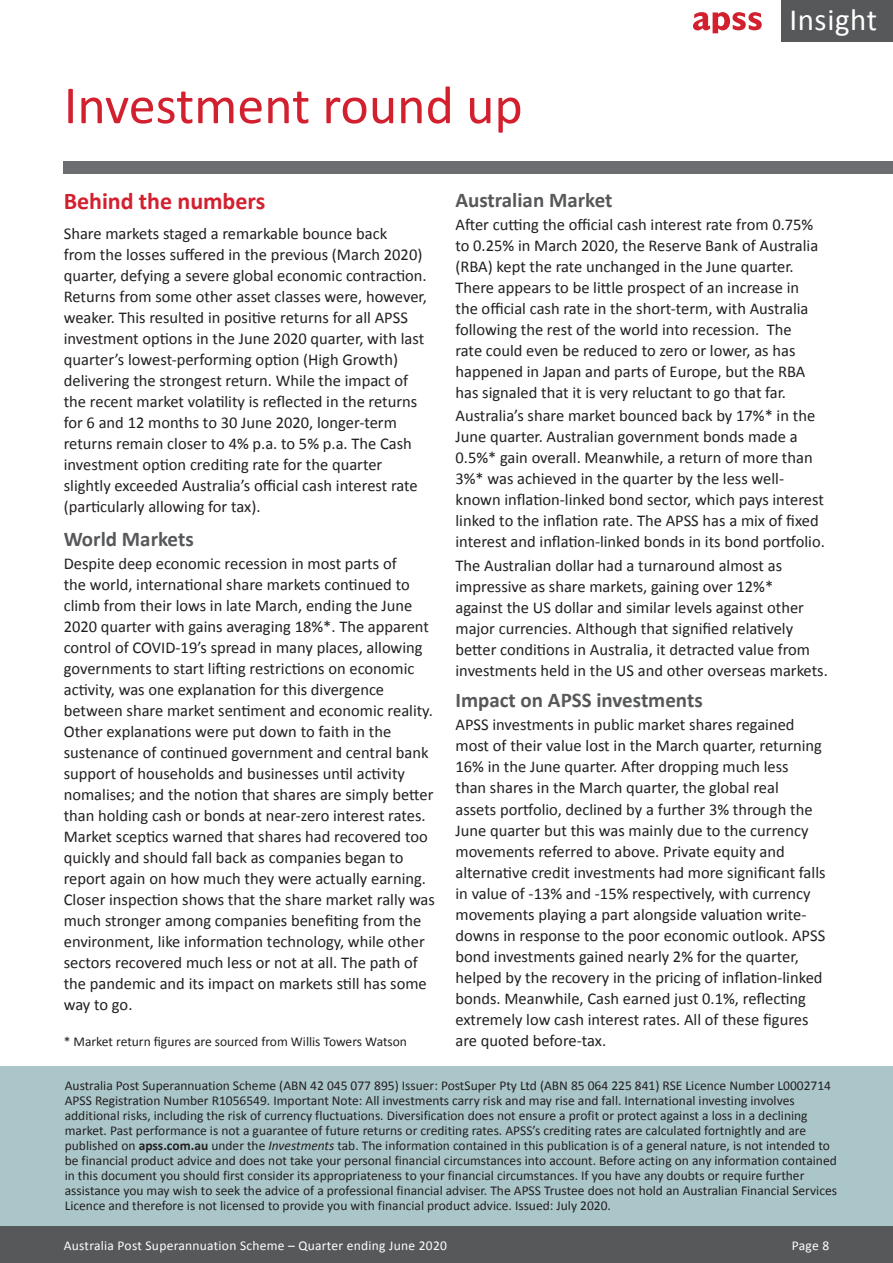
<style>
.page{position:relative;width:893px;height:1263px;background:#fff}
.page>*{position:absolute;margin:0;border:0;box-sizing:border-box;transform-origin:0 0}
.t1{font:54px "Calibri";color:#d2202f}
.t2{font:30.9px "Calibri";letter-spacing:.02em;color:#fff}
.t3{font:700 24px "Calibri";color:#d2202f}
.t4{font:700 21px "Calibri";color:#57585a}
.t5{font:16.5px/21px "Calibri";color:#231f20}
.t6{font:13.5px/15px "Calibri";color:#231f20}
.t7{font:13.5px "Calibri";letter-spacing:.02em;color:#fff}
.s1{font-weight:700}
.s2{font-style:italic}
</style>
<div class="page">
<div style="left:0;top:1067px;width:893px;height:160px;background:#abc6c9"></div>
<div style="left:0;top:1227px;width:893px;height:36px;background:#57585a"></div>
<div style="left:781px;top:0;width:112px;height:41px;background:#57585a"></div>
<svg style="left:693px;top:12px;width:69px;height:21px"></svg>
<div style="left:64px;top:161px;width:829px;height:13px;background:#6c6d70"></div>
<h1 class="t1" style="left:64px;top:71px;width:460px">Investment round up</h1>
<h2 class="t2" style="left:789px;top:0;width:89px">Insight</h2>
<h3 class="t3" style="left:64px;top:186px;width:203px">Behind the numbers</h3>
<p class="t5" style="left:64px;top:223px;width:365px">Share markets staged a remarkable bounce back<br>from the losses suffered in the previous (March 2020) quarter, defying a severe global economic contraction.<br>Returns from some other asset classes were, however, weaker. This resulted in positive returns for all APSS investment options in the June 2020 quarter, with last quarter’s lowest-performing option (High Growth) delivering the strongest return. While the impact of the recent market volatility is reflected in the returns for 6 and 12 months to 30 June 2020, longer-term returns remain closer to 4% p.a. to 5% p.a. The Cash investment option crediting rate for the quarter slightly exceeded Australia’s official cash interest rate (particularly allowing for tax).</p>
<p class="t4" style="left:64px;top:525px;width:131px">World Markets</p>
<p class="t5" style="left:64px;top:553px;width:373px">Despite deep economic recession in most parts of<br>the world, international share markets continued to climb from their lows in late March, ending the June 2020 quarter with gains averaging 18%*. The apparent control of COVID-19’s spread in many places, allowing governments to start lifting restrictions on economic activity, was one explanation for this divergence between share market sentiment and economic reality.<br>Other explanations were put down to faith in the sustenance of continued government and central bank support of households and businesses until activity nomalises; and the notion that shares are simply better than holding cash or bonds at near-zero interest rates.<br>Market sceptics warned that shares had recovered too quickly and should fall back as companies began to report again on how much they were actually earning.<br>Closer inspection shows that the share market rally was much stronger among companies benefiting from the environment, like information technology, while other sectors recovered much less or not at all. The path of the pandemic and its impact on markets still has some way to go.</p>
<p class="t6" style="left:64px;top:1034px;width:345px">* Market return figures are sourced from Willis Towers Watson</p>
<p class="t4" style="left:455px;top:187px;width:158px">Australian Market</p>
<p class="t5" style="left:455px;top:214px;width:364px">After cutting the official cash interest rate from 0.75% to 0.25% in March 2020, the Reserve Bank of Australia (RBA) kept the rate unchanged in the June quarter.<br>There appears to be little prospect of an increase in the official cash rate in the short-term, with Australia following the rest of the world into recession. The rate could even be reduced to zero or lower, as has happened in Japan and parts of Europe, but the RBA has signaled that it is very reluctant to go that far.</p>
<p class="t5" style="left:455px;top:405px;width:371px">Australia’s share market bounced back by 17%* in the June quarter. Australian government bonds made a 0.5%* gain overall. Meanwhile, a return of more than 3%* was achieved in the quarter by the less well&shy;known inflation-linked bond sector, which pays interest linked to the inflation rate. The APSS has a mix of fixed interest and inflation-linked bonds in its bond portfolio.</p>
<p class="t5" style="left:455px;top:555px;width:374px">The Australian dollar had a turnaround almost as impressive as share markets, gaining over 12%*<br>against the US dollar and similar levels against other major currencies. Although that signified relatively better conditions in Australia, it detracted value from investments held in the US and other overseas markets.</p>
<p class="t4" style="left:455px;top:687px;width:249px">Impact on APSS investments</p>
<p class="t5" style="left:455px;top:714px;width:372px">APSS investments in public market shares regained most of their value lost in the March quarter, returning 16% in the June quarter. After dropping much less<br>than shares in the March quarter, the global real<br>assets portfolio, declined by a further 3% through the June quarter but this was mainly due to the currency movements referred to above. Private equity and alternative credit investments had more significant falls in value of -13% and -15% respectively, with currency movements playing a part alongside valuation write&shy;downs in response to the poor economic outlook. APSS bond investments gained nearly 2% for the quarter, helped by the recovery in the pricing of inflation-linked bonds. Meanwhile, Cash earned just 0.1%, reflecting extremely low cash interest rates. All of these figures are quoted before-tax.</p>
<p class="t6" style="left:65px;top:1077px;width:774px">Australia Post Superannuation Scheme (ABN 42 045 077 895) Issuer: PostSuper Pty Ltd (ABN 85 064 225 841) RSE Licence Number L0002714<br>APSS Registration Number R1056549. Important Note: All investments carry risk and may rise and fall. International investing involves additional risks, including the risk of currency fluctuations. Diversification does not ensure a profit or protect against a loss in a declining market. Past performance is not a guarantee of future returns or crediting rates. APSS’s crediting rates are calculated fortnightly and are published on <span class="s1">apss.com.au</span> under the <span class="s2">Investments</span> tab. The information contained in this publication is of a general nature, is not intended to be financial product advice and does not take your personal financial circumstances into account. Before acting on any information contained in this document you should first consider its appropriateness to your financial circumstances. If you have any doubts or require further assistance you may wish to seek the advice of a professional financial adviser. The APSS Trustee does not hold an Australian Financial Services Licence and therefore is not licensed to provide you with financial product advice. Issued: July 2020.</p>
<p class="t7" style="left:64px;top:1237px;width:385px">Australia Post Superannuation Scheme – Quarter ending June 2020</p>
<p class="t7" style="left:792px;top:1237px;width:39px">Page 8</p>
</div>
